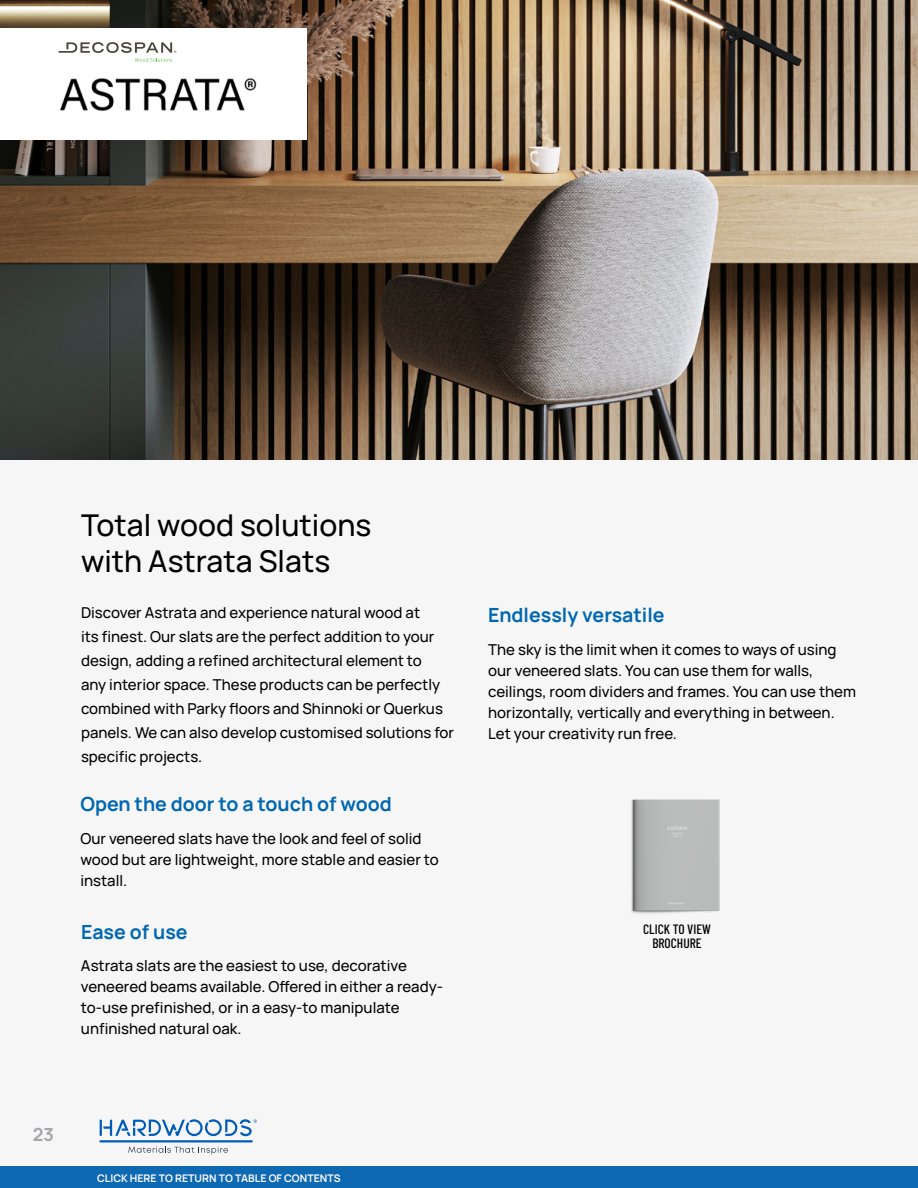
<style>
.page{position:relative;width:918px;height:1188px;background:#f6f6f6}
.page>*{position:absolute;margin:0;border:0;box-sizing:border-box;transform-origin:0 0}
.t1{font:500 30px/36px "Manrope";color:#000}
.t2{font:700 19.5px "Manrope";color:#0067b1}
.t3{font:700 18px "Manrope";color:#a3a5a8}
.t4{font:500 15px/21px "Manrope";color:#000}
.t5{font:500 13.5px/13.5px "Barlow Condensed";color:#000;text-align:center}
.t6{font:700 10.5px "Manrope";color:#fef9fb}
</style>
<div class="page">
<svg style="left:128px;top:1147px;width:100px;height:7px"></svg>
<hr style="left:99px;top:1140px;width:154px;height:2px;background:#005cb9">
<svg style="left:100px;top:1119px;width:157px;height:17px"></svg>
<div style="left:0;top:1166px;width:918px;height:22px;background:#0d69b1"></div>
<img style="left:0;top:0;width:918px;height:459px">
<div style="left:0;top:28px;width:307px;height:112px;background:#fff"></div>
<img style="left:60px;top:78px;width:197px;height:33px">
<svg style="left:59px;top:42px;width:117px;height:20px"></svg>
<img style="left:631px;top:799px;width:89px;height:115px">
<h1 class="t1" style="left:81px;top:505px;width:292px">Total wood solutions with Astrata Slats</h1>
<p class="t4" style="left:81px;top:599px;width:375px;line-height:24px">Discover Astrata and experience natural wood at<br>its finest. Our slats are the perfect addition to your design, adding a refined architectural element to<br>any interior space. These products can be perfectly combined with Parky floors and Shinnoki or Querkus panels. We can also develop customised solutions for specific projects.</p>
<h2 class="t2" style="left:80px;top:788px;width:313px">Open the door to a touch of wood</h2>
<p class="t4" style="left:80px;top:827px;width:360px">Our veneered slats have the look and feel of solid wood but are lightweight, more stable and easier to install.</p>
<h2 class="t2" style="left:81px;top:915px;width:108px">Ease of use</h2>
<p class="t4" style="left:81px;top:954px;width:364px">Astrata slats are the easiest to use, decorative veneered beams available. Offered in either a ready&shy;to-use prefinished, or in a easy-to manipulate unfinished natural oak.</p>
<h2 class="t2" style="left:488px;top:599px;width:178px">Endlessly versatile</h2>
<p class="t4" style="left:488px;top:638px;width:369px">The sky is the limit when it comes to ways of using our veneered slats. You can use them for walls, ceilings, room dividers and frames. You can use them horizontally, vertically and everything in between.<br>Let your creativity run free.</p>
<p class="t5" style="left:643px;top:922px;width:69px">CLICK TO VIEW<br>BROCHURE</p>
<p class="t3" style="left:33px;top:1120px;width:23px">23</p>
<p class="t6" style="left:97px;top:1169px;width:245px">CLICK HERE TO RETURN TO TABLE OF CONTENTS</p>
</div>
